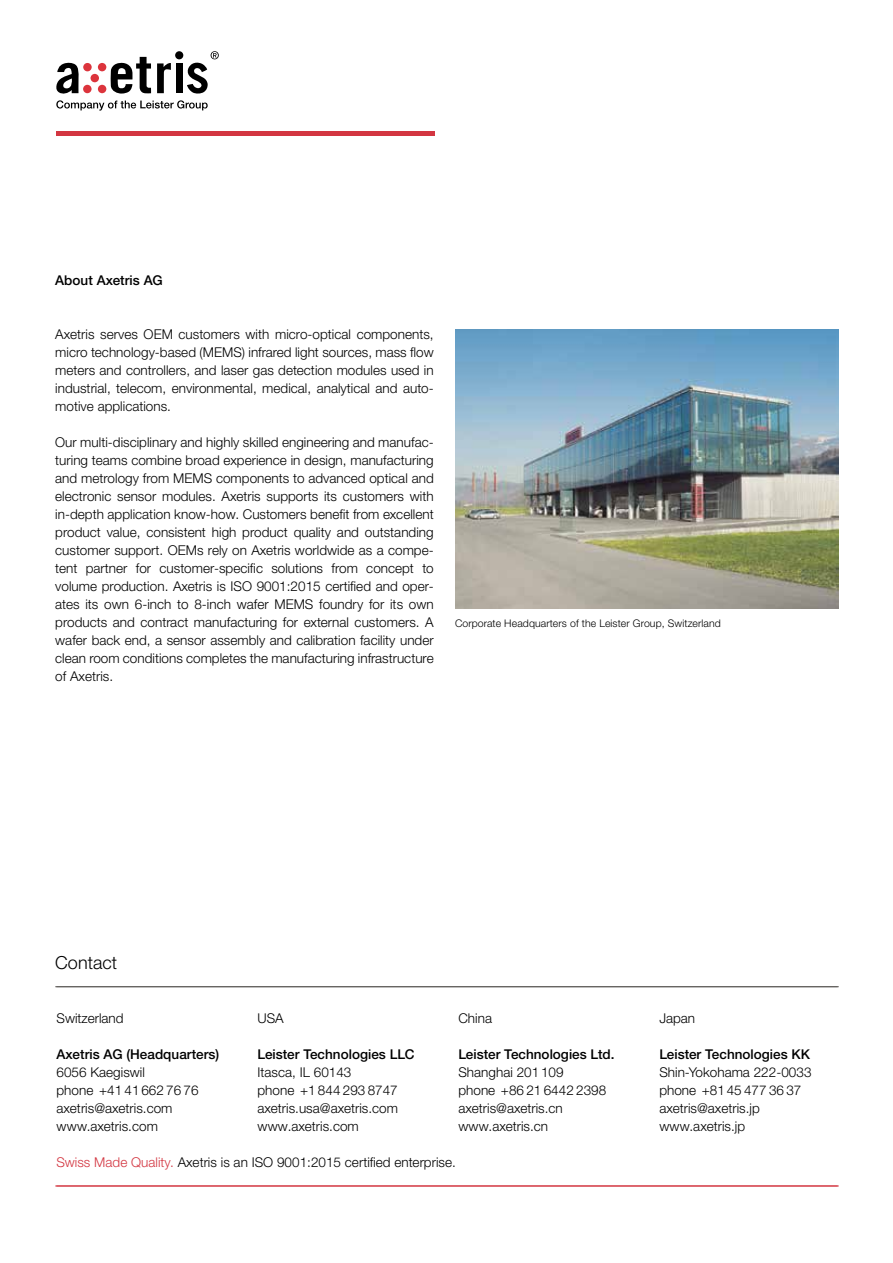
<style>
.page{position:relative;width:893px;height:1263px;background:#fff}
.page>*{position:absolute;margin:0;border:0;box-sizing:border-box;transform-origin:0 0}
.t1{font:300 18px "Helvetica Neue LTW1 G";color:#000}
.t2{font:300 13.5px/18px "Helvetica Neue LTW1 G";color:#000}
.t3{font:500 13.5px "Helvetica Neue LTW1 G";color:#000}
.t4{font:300 10.5px "Helvetica Neue LTW1 G";letter-spacing:.01em;color:#000}
.s1{color:#d33641}
</style>
<div class="page">
<hr style="left:56px;top:986px;width:783px;height:1px;background:#605d5a">
<hr style="left:56px;top:1185px;width:783px;height:1px;background:#d33641">
<svg style="left:56px;top:51px;width:163px;height:60px"></svg>
<div style="left:56px;top:131px;width:379px;height:5px;background:#d33641"></div>
<hr style="left:55px;top:986px;width:783px;height:1px;background:#605d5a">
<hr style="left:55px;top:1185px;width:783px;height:1px;background:#d33641">
<img style="left:455px;top:329px;width:383px;height:280px">
<p class="t3" style="left:55px;top:272px;width:109px">About Axetris AG</p>
<p class="t2" style="left:55px;top:325px;width:380px;text-align:justify">Axetris serves OEM customers with micro-optical components, micro technology-based (MEMS) infrared light sources, mass flow meters and controllers, and laser gas detection modules used in industrial, telecom, environmental, medical, analytical and auto&shy;motive applications.</p>
<p class="t2" style="left:55px;top:433px;width:380px;text-align:justify">Our multi-disciplinary and highly skilled engineering and manufac&shy;turing teams combine broad experience in design, manufacturing and metrology from MEMS components to advanced optical and electronic sensor modules. Axetris supports its customers with in-depth application know-how. Customers benefit from excellent product value, consistent high product quality and outstanding customer support. OEMs rely on Axetris worldwide as a compe&shy;tent partner for customer-specific solutions from concept to volume production. Axetris is ISO 9001:2015 certified and oper&shy;ates its own 6-inch to 8-inch wafer MEMS foundry for its own products and contract manufacturing for external customers. A wafer back end, a sensor assembly and calibration facility under clean room conditions completes the manufacturing infrastructure of Axetris.</p>
<p class="t4" style="left:455px;top:616px;width:267px">Corporate Headquarters of the Leister Group, Switzerland</p>
<h1 class="t1" style="left:55px;top:951px;width:63px">Contact</h1>
<p class="t2" style="left:57px;top:1009px;width:69px">Switzerland</p>
<p class="t3" style="left:57px;top:1046px;width:164px">Axetris AG (Headquarters)</p>
<p class="t2" style="left:57px;top:1063px;width:144px">6056 Kaegiswil<br>phone +41 41662 76 76 axetris@axetris.com www.axetris.com</p>
<p class="t2" style="left:257px;top:1009px;width:28px">USA</p>
<p class="t3" style="left:257px;top:1046px;width:158px">Leister Technologies LLC</p>
<p class="t2" style="left:257px;top:1063px;width:142px">Itasca, IL 60143<br>phone +1 844 293 8747 axetris.usa@axetris.com www.axetris.com</p>
<p class="t2" style="left:458px;top:1009px;width:35px">China</p>
<p class="t3" style="left:458px;top:1046px;width:158px">Leister Technologies Ltd.</p>
<p class="t2" style="left:458px;top:1063px;width:149px">Shanghai 201109---<br>phone +86 21 6442 2398 axetris@axetris.cn www.axetris.cn</p>
<p class="t2" style="left:659px;top:1009px;width:37px">Japan</p>
<p class="t3" style="left:659px;top:1046px;width:152px">Leister Technologies KK</p>
<p class="t2" style="left:659px;top:1063px;width:154px">Shin-Yokohama 222-0033 phone +8145 477 36 37 axetris@axetris.jp www.axetris.jp</p>
<p class="t2" style="left:56px;top:1153px;width:401px"><span class="s1">Swiss Made Quality.</span> Axetris is an ISO 9001:2015 certified enterprise.</p>
</div>
